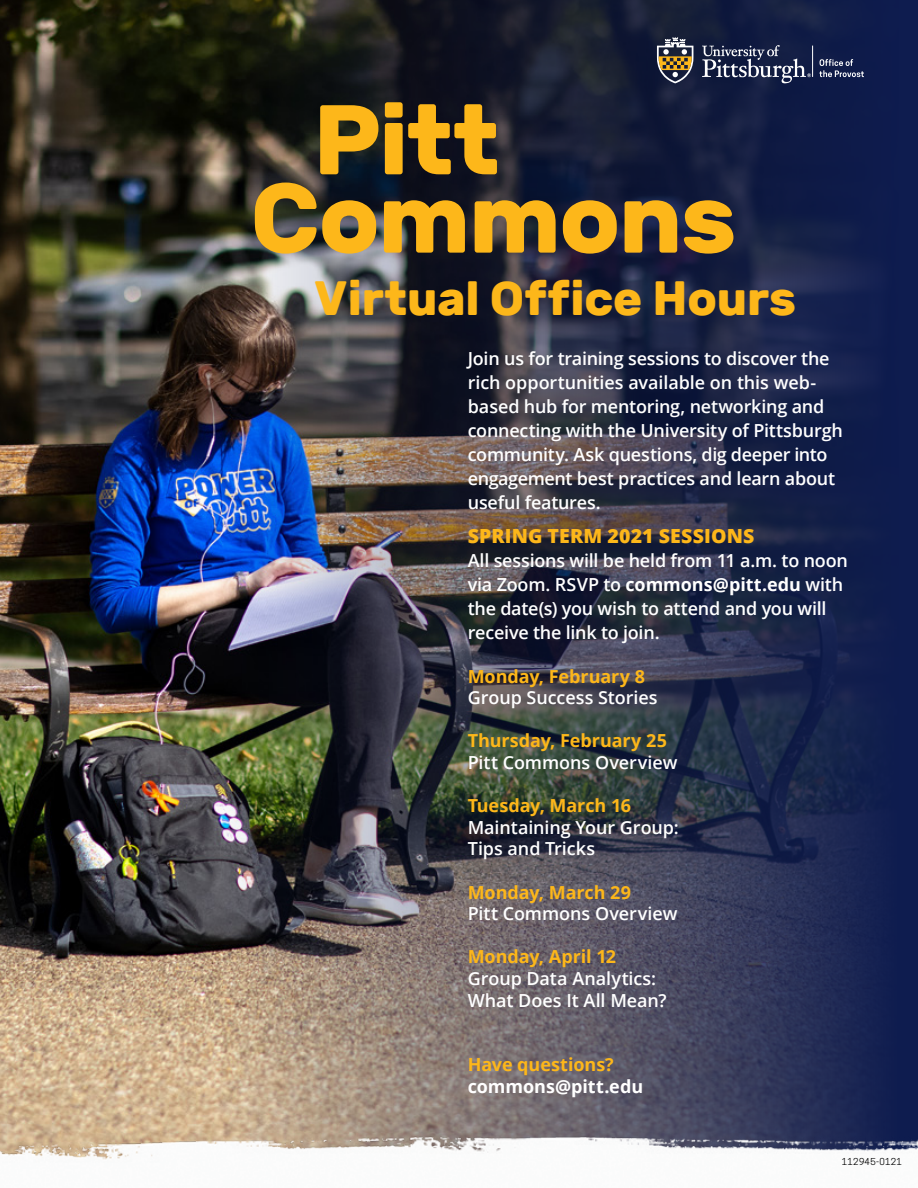
<style>
.page{position:relative;width:918px;height:1188px;background:#fff}
.page>*{position:absolute;margin:0;border:0;box-sizing:border-box;transform-origin:0 0}
.t1{font:700 98.7px/78.3px "Rubik";letter-spacing:-.015em;color:#fdb71a}
.t2{font:700 48px "Rubik";letter-spacing:-.005em;color:#fdb71a}
.t3{font:800 19.5px "Open Sans";letter-spacing:.01em;color:#fdb71a}
.t4{font:600 18px/24px "Open Sans";letter-spacing:-.01em;color:#fff}
.t5{font:700 18px "Open Sans";letter-spacing:-.005em;color:#fdb71a}
.t6{font:700 18px/21.6px "Open Sans";letter-spacing:-.005em;color:#fff}
.t7{font:9px "Cooper Hewitt";letter-spacing:.03em;color:#000}
.s1{font-weight:700}
.s2{color:#fdb71a}
</style>
<div class="page">
<img style="left:0;top:0;width:918px;height:1078px">
<hr style="left:812px;top:46px;width:1px;height:31px;background:#fff">
<svg style="left:657px;top:37px;width:36px;height:46px;background:#6f685d"></svg>
<svg style="left:702px;top:45px;width:109px;height:38px;background:#404966"></svg>
<svg style="left:819px;top:59px;width:45px;height:18px"></svg>
<img style="left:0;top:1078px;width:918px;height:82px">
<p class="t1" style="left:250px;top:101px;width:487px;text-indent:63px">Pitt<br>Commons</p>
<p class="t2" style="left:314px;top:271px;width:484px">Virtual Office Hours</p>
<p class="t4" style="left:468px;top:346px;width:377px">Join us for training sessions to discover the rich opportunities available on this web&shy;based hub for mentoring, networking and connecting with the University of Pittsburgh community. Ask questions, dig deeper into engagement best practices and learn about useful features.</p>
<p class="t3" style="left:468px;top:522px;width:288px">SPRING TERM 2021 SESSIONS</p>
<p class="t4" style="left:468px;top:549px;width:382px">All sessions will be held from 11 a.m. to noon via Zoom. RSVP to <span class="s1">commons@pitt.edu</span> with the date(s) you wish to attend and you will receive the link to join.</p>
<p class="t5" style="left:468px;top:663px;width:179px">Monday, February 8</p>
<p class="t4" style="left:468px;top:685px;width:191px">Group Success Stories</p>
<p class="t5" style="left:468px;top:728px;width:201px">Thursday, February 25</p>
<p class="t4" style="left:468px;top:750px;width:211px">Pitt Commons Overview</p>
<p class="t5" style="left:468px;top:793px;width:165px">Tuesday, March 16</p>
<p class="t4" style="left:468px;top:816px;width:213px;line-height:21.6px">Maintaining Your Group:<br>Tips and Tricks</p>
<p class="t5" style="left:468px;top:879px;width:165px">Monday, March 29</p>
<p class="t4" style="left:468px;top:901px;width:211px">Pitt Commons Overview</p>
<p class="t5" style="left:468px;top:944px;width:150px">Monday, April 12</p>
<p class="t4" style="left:468px;top:967px;width:200px;line-height:21.6px">Group Data Analytics:<br>What Does It All Mean?</p>
<p class="t6" style="left:468px;top:1054px;width:177px"><span class="s2">Have questions? </span>commons@pitt.edu</p>
<p class="t7" style="left:842px;top:1156px;width:61px">112945-0121</p>
</div>
